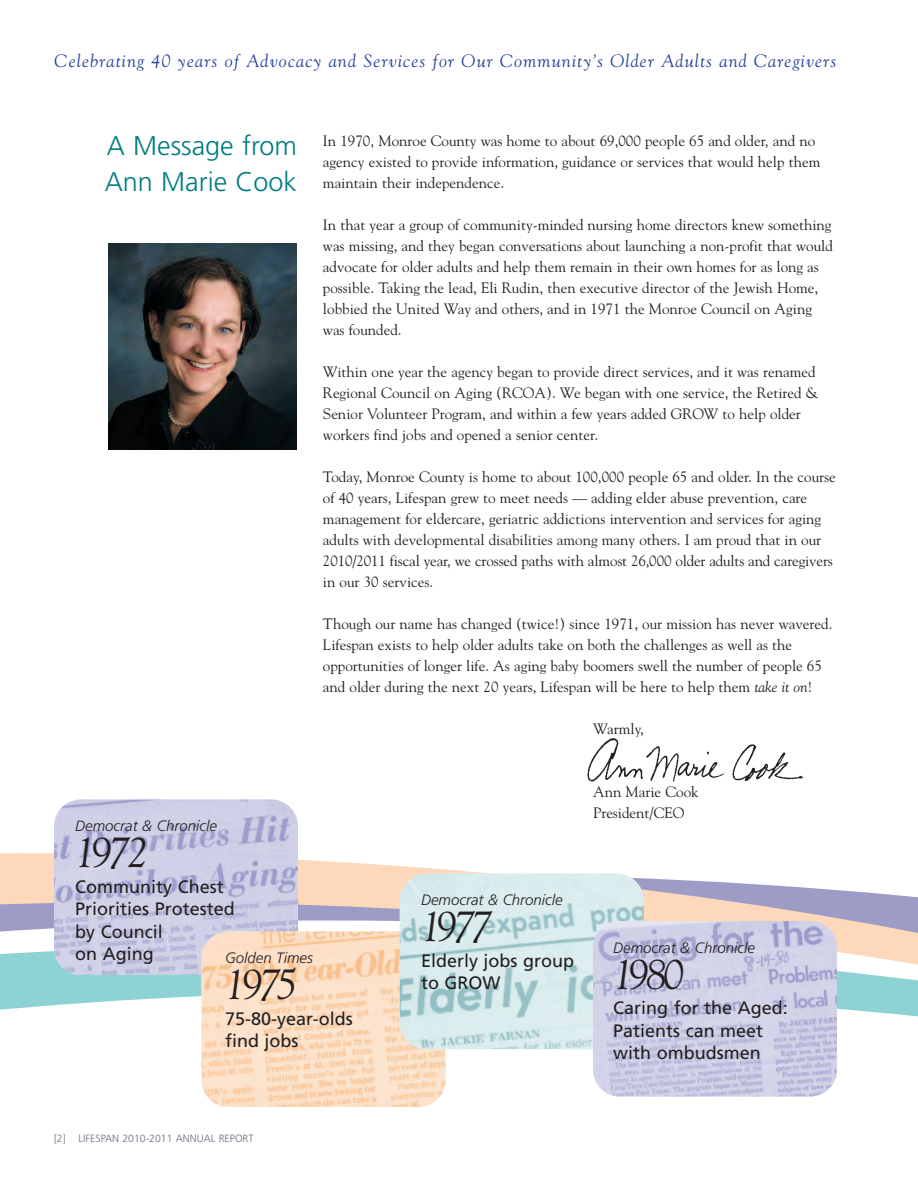
<style>
.page{position:relative;width:918px;height:1188px;background:#fff}
.page>*{position:absolute;margin:0;border:0;box-sizing:border-box;transform-origin:0 0}
.t1{font:italic 42px "Goudy";letter-spacing:-.085em;color:#231f20}
.t2{font:300 27px/36px "Frutiger";color:#007c80}
.t3{font:18px/22.5px "Frutiger";color:#231f20}
.t4{font:italic 18px "Goudy";letter-spacing:.065em;color:#223f99}
.t5{font:15px/21px "Goudy";color:#231f20}
.t6{font:italic 300 15px "Frutiger";color:#231f20}
.t7{font:300 10.5px "Frutiger";color:#6d6c7f}
.s1{font-style:italic}
</style>
<div class="page">
<svg style="left:0;top:799px;width:696px;height:82px"></svg>
<svg style="left:0;top:881px;width:918px;height:216px"></svg>
<div style="left:508px;top:705px;width:329px;height:139px;background:#fff"></div>
<img style="left:587px;top:738px;width:216px;height:44px">
<img style="left:54px;top:800px;width:244px;height:175px">
<img style="left:108px;top:243px;width:189px;height:207px">
<img style="left:201px;top:932px;width:245px;height:175px">
<img style="left:400px;top:874px;width:244px;height:175px">
<img style="left:593px;top:921px;width:244px;height:175px">
<p class="t4" style="left:55px;top:51px;width:784px">Celebrating 40 years of Advocacy and Services for Our Community’s Older Adults and Caregivers</p>
<h2 class="t2" style="left:105px;top:130px;width:194px">A Message from<br>Ann Marie Cook</h2>
<p class="t5" style="left:323px;top:130px;width:499px">In 1970, Monroe County was home to about 69,000 people 65 and older, and no agency existed to provide information, guidance or services that would help them maintain their independence.</p>
<p class="t5" style="left:323px;top:214px;width:511px">In that year a group of community-minded nursing home directors knew something was missing, and they began conversations about launching a non-profit that would advocate for older adults and help them remain in their own homes for as long as possible. Taking the lead, Eli Rudin, then executive director of the Jewish Home, lobbied the United Way and others, and in 1971 the Monroe Council on Aging was founded.</p>
<p class="t5" style="left:323px;top:361px;width:497px">Within one year the agency began to provide direct services, and it was renamed Regional Council on Aging (RCOA). We began with one service, the Retired &amp; Senior Volunteer Program, and within a few years added GROW to help older workers find jobs and opened a senior center.</p>
<p class="t5" style="left:323px;top:466px;width:514px">Today, Monroe County is home to about 100,000 people 65 and older. In the course of 40 years, Lifespan grew to meet needs — adding elder abuse prevention, care management for eldercare, geriatric addictions intervention and services for aging adults with developmental disabilities among many others. I am proud that in our 2010/2011 fiscal year, we crossed paths with almost 26,000 older adults and caregivers in our 30 services.</p>
<p class="t5" style="left:323px;top:613px;width:511px">Though our name has changed (twice!) since 1971, our mission has never wavered.<br>Lifespan exists to help older adults take on both the challenges as well as the opportunities of longer life. As aging baby boomers swell the number of people 65 and older during the next 20 years, Lifespan will be here to help them <span class="s1">take it on</span>!</p>
<p class="t5" style="left:593px;top:718px;width:52px">Warmly,</p>
<p class="t6" style="left:75px;top:820px;width:143px">Democrat &amp; Chronicle</p>
<h1 class="t1" style="left:75px;top:828px;width:74px">1972</h1>
<p class="t3" style="left:75px;top:877px;width:161px">Community Chest<br>Priorities Protested by Council<br>on Aging</p>
<p class="t6" style="left:225px;top:952px;width:89px">Golden Times</p>
<h1 class="t1" style="left:225px;top:960px;width:75px">1975</h1>
<p class="t3" style="left:225px;top:1009px;width:129px">75-80-year-olds find jobs</p>
<p class="t7" style="left:54px;top:1134px;width:201px">[2] LIFESPAN 2010-2011 ANNUAL REPORT</p>
<p class="t5" style="left:593px;top:781px;width:107px">Ann Marie Cook<br>President/CEO</p>
<p class="t6" style="left:421px;top:894px;width:143px">Democrat &amp; Chronicle</p>
<h1 class="t1" style="left:421px;top:902px;width:73px">1977</h1>
<p class="t3" style="left:421px;top:951px;width:154px">Elderly jobs group to GROW</p>
<p class="t6" style="left:613px;top:941px;width:143px">Democrat &amp; Chronicle</p>
<h1 class="t1" style="left:613px;top:949px;width:73px">1980</h1>
<p class="t3" style="left:613px;top:998px;width:176px">Caring for the Aged:<br>Patients can meet with ombudsmen</p>
</div>
